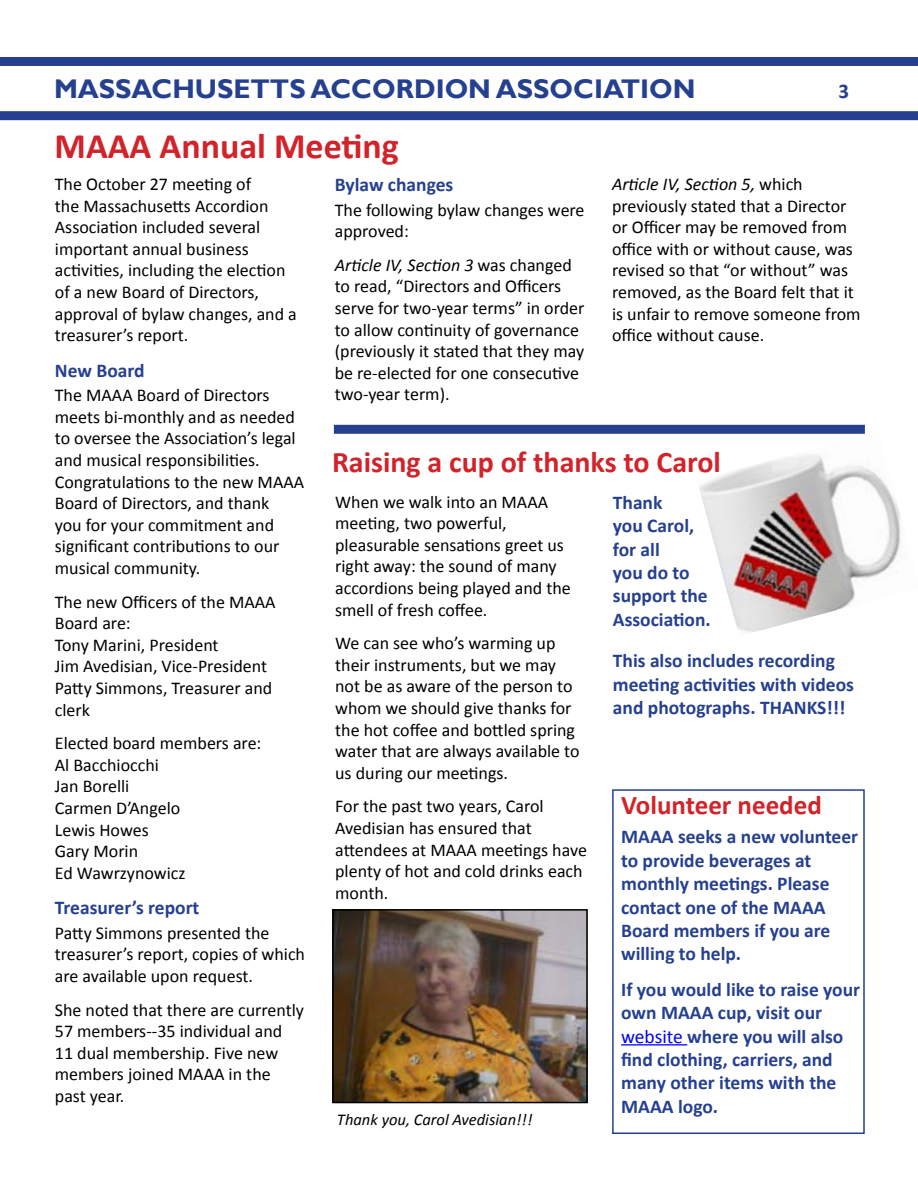
<style>
.page{position:relative;width:918px;height:1188px;background:#fff}
.page>*{position:absolute;margin:0;border:0;box-sizing:border-box;transform-origin:0 0}
.t1{font:700 36px "Calibri";color:#d2232a}
.t2{font:700 30px "Calibri";color:#d2232a}
.t3{font:700 27px "Gill Sans";color:#25408f}
.t4{font:700 27px "Calibri";color:#d2232a}
.t5{font:700 21px "Calibri";color:#25408f}
.t6{font:700 19.5px/23.4px "Calibri";color:#25408f}
.t7{font:18px/21.6px "Calibri";color:#000}
.t8{font:italic 16.5px "Calibri";color:#000}
.s1{font-style:italic}
.s2{font-weight:400;color:#00f}
</style>
<div class="page">
<div style="left:0;top:57px;width:918px;height:9px;background:#25408f"></div>
<div style="left:0;top:111px;width:918px;height:9px;background:#25408f"></div>
<div style="left:334px;top:425px;width:531px;height:9px;background:#25408f"></div>
<img style="left:335px;top:912px;width:250px;height:188px">
<div style="left:332px;top:909px;width:256px;height:194px;border:2px solid #000"></div>
<img style="left:697px;top:432px;width:204px;height:201px">
<hr style="left:621px;top:1044px;width:66px;height:1px;background:#00f">
<div style="left:612px;top:789px;width:253px;height:345px;border:2px solid #25408f"></div>
<h3 class="t3" style="left:54px;top:73px;width:643px">MASSACHUSETTS ACCORDION ASSOCIATION</h3>
<p class="t5" style="left:838px;top:78px;width:12px">3</p>
<h1 class="t1" style="left:55px;top:123px;width:346px">MAAA Annual Meeting</h1>
<p class="t7" style="left:55px;top:173px;width:244px">The October 27 meeting of<br>the Massachusetts Accordion<br>Association included several important annual business activities, including the election of a new Board of Directors, approval of bylaw changes, and a treasurer’s report.</p>
<p class="t6" style="left:55px;top:358px;width:91px">New Board</p>
<p class="t7" style="left:55px;top:384px;width:251px">The MAAA Board of Directors meets bi-monthly and as needed to oversee the Association’s legal and musical responsibilities.<br>Congratulations to the new MAAA<br>Board of Directors, and thank<br>you for your commitment and significant contributions to our musical community.</p>
<p class="t7" style="left:55px;top:591px;width:222px">The new Officers of the MAAA<br>Board are:<br>Tony Marini, President<br>Jim Avedisian, Vice-President<br>Patty Simmons, Treasurer and clerk</p>
<p class="t7" style="left:55px;top:732px;width:208px">Elected board members are:<br>Al Bacchiocchi<br>Jan Borelli<br>Carmen D’Angelo<br>Lewis Howes<br>Gary Morin<br>Ed Wawrzynowicz</p>
<p class="t6" style="left:55px;top:896px;width:146px">Treasurer’s report</p>
<p class="t7" style="left:55px;top:922px;width:252px">Patty Simmons presented the treasurer’s report, copies of which are available upon request.</p>
<p class="t7" style="left:55px;top:999px;width:251px">She noted that there are currently<br>57 members--35 individual and<br>11 dual membership. Five new members joined MAAA in the past year.</p>
<p class="t7" style="left:612px;top:173px;width:250px"><span class="s1">Article IV, Section 5,</span> which previously stated that a Director or Officer may be removed from office with or without cause, was revised so that “or without” was removed, as the Board felt that it is unfair to remove someone from office without cause.</p>
<p class="t6" style="left:335px;top:173px;width:120px">Bylaw changes</p>
<p class="t7" style="left:335px;top:199px;width:251px">The following bylaw changes were approved:</p>
<p class="t7" style="left:335px;top:254px;width:251px"><span class="s1">Article IV, Section 3</span> was changed to read, “Directors and Officers serve for two-year terms” in order to allow continuity of governance (previously it stated that they may be re-elected for one consecutive two-year term).</p>
<h2 class="t2" style="left:332px;top:443px;width:390px">Raising a cup of thanks to Carol</h2>
<p class="t6" style="left:613px;top:491px;width:99px">Thank<br>you Carol, for all<br>you do to support the<br>Association.</p>
<p class="t6" style="left:613px;top:649px;width:243px">This also includes recording meeting activities with videos and photographs. THANKS!!!</p>
<p class="t7" style="left:335px;top:491px;width:237px">When we walk into an MAAA meeting, two powerful, pleasurable sensations greet us right away: the sound of many accordions being played and the smell of fresh coffee.</p>
<p class="t7" style="left:335px;top:632px;width:246px">We can see who’s warming up their instruments, but we may not be as aware of the person to whom we should give thanks for the hot coffee and bottled spring water that are always available to us during our meetings.</p>
<p class="t7" style="left:335px;top:796px;width:253px">For the past two years, Carol<br>Avedisian has ensured that attendees at MAAA meetings have plenty of hot and cold drinks each month.</p>
<h3 class="t4" style="left:621px;top:788px;width:202px">Volunteer needed</h3>
<p class="t6" style="left:621px;top:825px;width:238px">MAAA seeks a new volunteer to provide beverages at monthly meetings. Please contact one of the MAAA<br>Board members if you are willing to help.</p>
<p class="t6" style="left:621px;top:978px;width:241px">If you would like to raise your own MAAA cup, visit our <span class="s2">website</span> where you will also find clothing, carriers, and many other items with the<br>MAAA logo.</p>
<p class="t8" style="left:337px;top:1108px;width:197px">Thank you, Carol Avedisian!!!</p>
</div>
